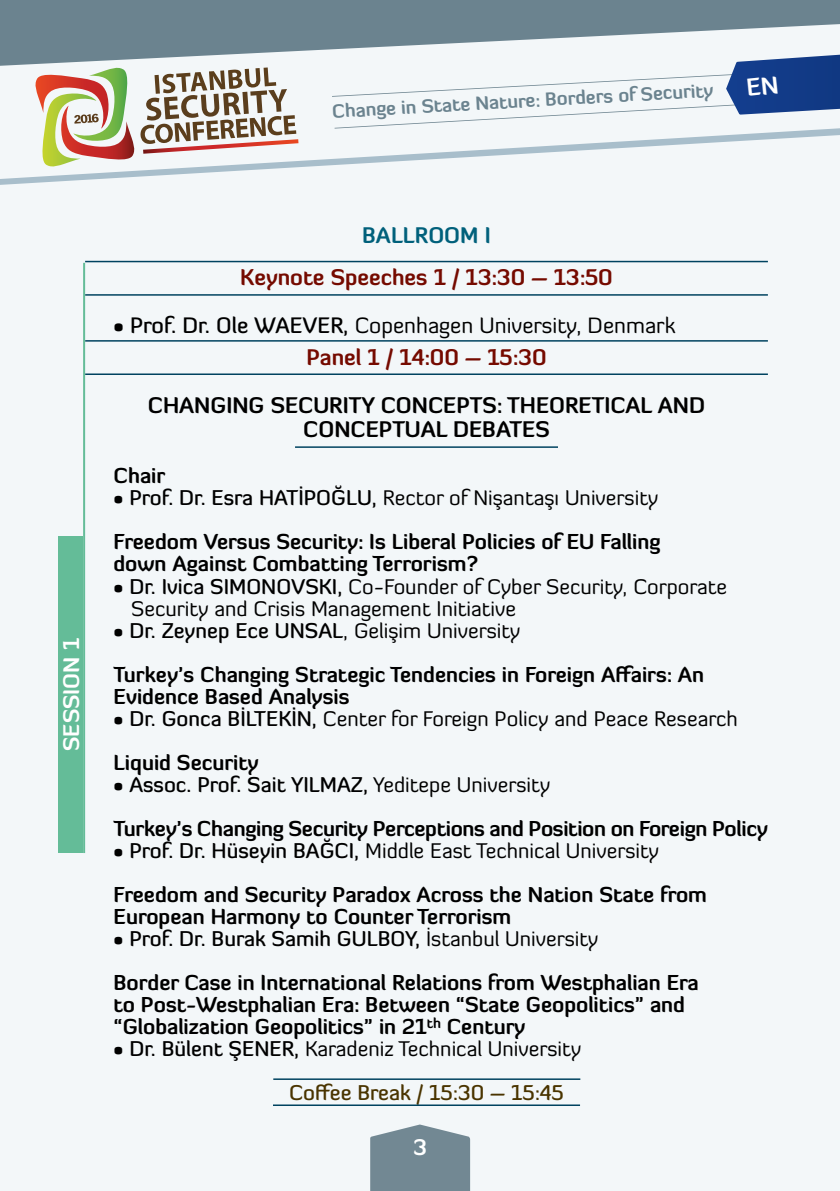
<style>
.page{position:relative;width:840px;height:1191px;background:#fff}
.page>*{position:absolute;margin:0;border:0;box-sizing:border-box;transform-origin:0 0}
.t1{font:22px/32px "Diavlo";color:#000}
.t2{font:700 22px/24px "Diavlo";color:#000;text-align:center}
.t3{font:700 22px "Diavlo";color:#750a00}
.t4{font:700 22px "Diavlo";color:#fff}
.t5{font:700 22px "Diavlo";color:#00607b}
.t6{font:700 21px/44px "Diavlo";color:#000}
.t7{font:21px/44px "Diavlo";color:#000}
.t8{font:700 18.6px "Diavlo";color:#6b838f}
.s1{font-weight:500}
.s2{font-weight:700;color:#750a00}
.s3{font-weight:400}
.s4{font-weight:700}
.s5{font-weight:500;color:#4a3400}
</style>
<div class="page">
<div style="left:0;top:0;width:839px;height:1191px;background:#f3f7f9"></div>
<svg style="left:0;top:0;width:839px;height:66px;fill:#6b838f"></svg>
<svg style="left:0;top:129px;width:839px;height:56px"></svg>
<svg style="left:370px;top:1124px;width:100px;height:67px;background:#7f939d"></svg>
<svg style="left:34px;top:67px;width:264px;height:101px"></svg>
<hr style="left:85px;top:261px;width:682px;height:1px;background:#004360">
<hr style="left:85px;top:340px;width:682px;height:2px;background:#004360">
<hr style="left:295px;top:446px;width:262px;height:2px;background:#004360">
<hr style="left:273px;top:1078px;width:307px;height:2px;background:#004360">
<hr style="left:273px;top:1104px;width:306px;height:2px;background:#004360">
<hr style="left:85px;top:294px;width:682px;height:2px;background:#004360">
<hr style="left:85px;top:373px;width:682px;height:2px;background:#004360">
<div style="left:58px;top:536px;width:25px;height:316px;background:#64bc98"></div>
<hr style="left:83px;top:263px;width:2px;height:590px;background:#64bc98">
<svg style="left:332px;top:53px;width:507px;height:76px"></svg>
<p class="t8" style="left:331px;top:99px;width:383px;rotate:-3deg">Change in State Nature: Borders of Security</p>
<p class="t4" style="left:57px;top:751px;width:114px;rotate:-90deg">SESSION 1</p>
<p class="t5" style="left:362px;top:221px;width:130px">BALLROOM I</p>
<p class="t3" style="left:240px;top:263px;width:374px">Keynote Speeches 1 / 13:30 – 13:50</p>
<p class="t1" style="left:306px;top:309px;width:370px;text-indent:-193px"><span class="s1">• Prof. Dr. Ole WAEVER,</span> Copenhagen University, Denmark<br><span class="s2">Panel 1 / 14:00 – 15:30</span></p>
<p class="t2" style="left:148px;top:393px;width:558px">CHANGING SECURITY CONCEPTS: THEORETICAL AND<br>CONCEPTUAL DEBATES</p>
<p class="t6" style="left:113px;top:453px;width:53px">Chair</p>
<p class="t6" style="left:113px;top:475px;width:548px"><span class="s1">• Prof. Dr. Esra HATİPOĞLU,</span> <span class="s3">Rector of Nişantaşı University<br></span>Freedom Versus Security: Is Liberal Policies of EU Falling</p>
<p class="t6" style="left:113px;top:541px;width:366px">down Against Combatting Terrorism?</p>
<p class="t7" style="left:131px;top:575px;width:597px;line-height:22px;text-indent:-18px"><span class="s1">• Dr. Ivica SIMONOVSKI,</span> Co-Founder of Cyber Security, Corporate<br>Security and Crisis Management Initiative</p>
<p class="t6" style="left:113px;top:607px;width:592px"><span class="s1">• Dr. Zeynep Ece UNSAL</span><span class="s3">, Gelişim University<br></span>Turkey’s Changing Strategic Tendencies in Foreign Affairs: An</p>
<p class="t6" style="left:113px;top:673px;width:237px">Evidence Based Analysis</p>
<p class="t7" style="left:113px;top:696px;width:625px"><span class="s1">• Dr. Gonca BİLTEKİN,</span> Center for Foreign Policy and Peace Research<br><span class="s4">Liquid Security</span></p>
<p class="t6" style="left:113px;top:761px;width:655px"><span class="s1">• Assoc. Prof. Sait YILMAZ,</span> <span class="s3">Yeditepe University<br></span>Turkey’s Changing Security Perceptions and Position on Foreign Policy</p>
<p class="t6" style="left:113px;top:827px;width:594px"><span class="s1">• Prof. Dr. Hüseyin BAĞCI,</span> <span class="s3">Middle East Technical University<br></span>Freedom and Security Paradox Across the Nation State from</p>
<p class="t6" style="left:113px;top:893px;width:399px">European Harmony to Counter Terrorism</p>
<p class="t6" style="left:113px;top:915px;width:586px"><span class="s1">• Prof. Dr. Burak Samih GULBOY,</span> <span class="s3">İstanbul University<br></span>Border Case in International Relations from Westphalian Era</p>
<p class="t6" style="left:113px;top:992px;width:572px;line-height:22px">to Post-Westphalian Era: Between “State Geopolitics” and “Globalization Geopolitics” in 21<sup>th</sup> Century</p>
<p class="t7" style="left:289px;top:1026px;width:293px;text-indent:-175px"><span class="s1">• Dr. Bülent ŞENER,</span> Karadeniz Technical University<br><span class="s5">Coffee Break / 15:30 – 15:45</span></p>
<p class="t4" style="left:413px;top:1132px;width:15px">3</p>
</div>
